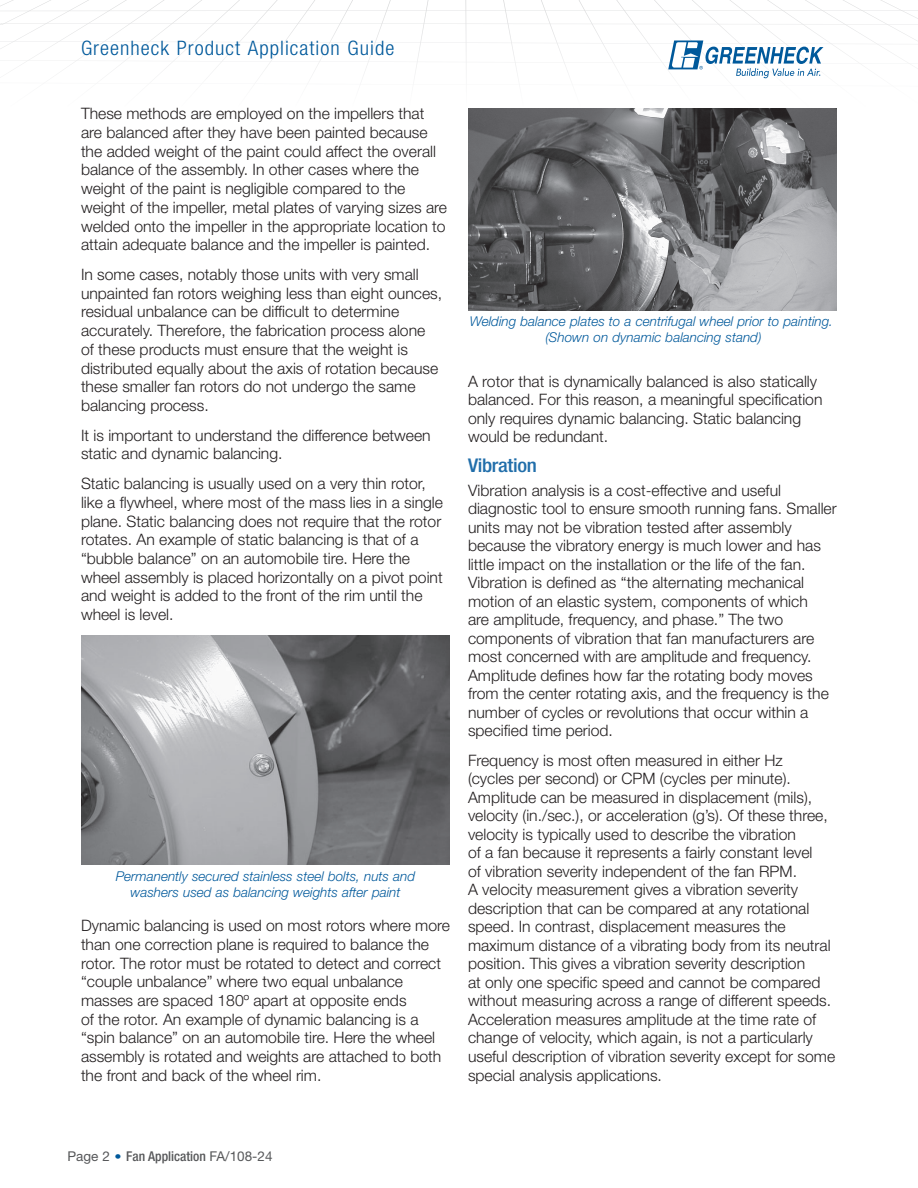
<style>
.page{position:relative;width:918px;height:1188px;background:#fff}
.page>*{position:absolute;margin:0;border:0;box-sizing:border-box;transform-origin:0 0}
.t1{font:300 condensed 19.95px "Helvetica Neue LT Std";letter-spacing:.05em;color:#00599b;scale:1.05 1}
.t2{font:500 condensed 18.9px "Helvetica Neue LT Std";letter-spacing:-.015em;color:#216eaa;scale:1.11 1}
.t3{font:300 15.75px/18.5px "Helvetica Neue LT Std";color:#231f20}
.t4{font:italic 300 13.5px/16.2px "Helvetica Neue LT Std";color:#00599b;text-align:center}
.t5{font:13.5px "Helvetica Neue LT Std";color:#57585a}
.s1{font-weight:300;font-size:12.9px;color:#00599b}
.s2{font-weight:500;font-stretch:condensed}
</style>
<div class="page">
<img style="left:81px;top:635px;width:369px;height:230px">
<img style="left:468px;top:108px;width:369px;height:202px">
<svg style="left:0;top:0;width:918px;height:79px"></svg>
<p class="t1" style="left:81px;top:37px;width:300px">Greenheck Product Application Guide</p>
<p class="t3" style="left:81px;top:104px;width:368px">These methods are employed on the impellers that are balanced after they have been painted because the added weight of the paint could affect the overall balance of the assembly. In other cases where the weight of the paint is negligible compared to the weight of the impeller, metal plates of varying sizes are welded onto the impeller in the appropriate location to attain adequate balance and the impeller is painted.</p>
<p class="t3" style="left:81px;top:265px;width:363px">In some cases, notably those units with very small unpainted fan rotors weighing less than eight ounces, residual unbalance can be difficult to determine accurately. Therefore, the fabrication process alone<br>of these products must ensure that the weight is distributed equally about the axis of rotation because these smaller fan rotors do not undergo the same balancing process.</p>
<p class="t3" style="left:81px;top:425px;width:351px">It is important to understand the difference between static and dynamic balancing.</p>
<p class="t3" style="left:81px;top:474px;width:364px">Static balancing is usually used on a very thin rotor, like a flywheel, where most of the mass lies in a single plane. Static balancing does not require that the rotor rotates. An example of static balancing is that of a “bubble balance” on an automobile tire. Here the wheel assembly is placed horizontally on a pivot point and weight is added to the front of the rim until the wheel is level.</p>
<p class="t4" style="left:116px;top:868px;width:301px">Permanently secured stainless steel bolts, nuts and washers used as balancing weights after paint</p>
<p class="t3" style="left:81px;top:916px;width:370px">Dynamic balancing is used on most rotors where more than one correction plane is required to balance the rotor. The rotor must be rotated to detect and correct “couple unbalance” where two equal unbalance masses are spaced 180o apart at opposite ends<br>of the rotor. An example of dynamic balancing is a “spin balance” on an automobile tire. Here the wheel assembly is rotated and weights are attached to both the front and back of the wheel rim.</p>
<p class="t4" style="left:470px;top:313px;width:365px">Welding balance plates to a centrifugal wheel prior to painting. (Shown on dynamic balancing stand)</p>
<p class="t3" style="left:468px;top:372px;width:356px">A rotor that is dynamically balanced is also statically balanced. For this reason, a meaningful specification only requires dynamic balancing. Static balancing would be redundant.</p>
<p class="t2" style="left:468px;top:454px;width:64px">Vibration</p>
<p class="t3" style="left:468px;top:480px;width:370px">Vibration analysis is a cost-effective and useful diagnostic tool to ensure smooth running fans. Smaller units may not be vibration tested after assembly because the vibratory energy is much lower and has little impact on the installation or the life of the fan.<br>Vibration is defined as “the alternating mechanical motion of an elastic system, components of which<br>are amplitude, frequency, and phase.” The two components of vibration that fan manufacturers are most concerned with are amplitude and frequency.<br>Amplitude defines how far the rotating body moves from the center rotating axis, and the frequency is the number of cycles or revolutions that occur within a specified time period.</p>
<p class="t3" style="left:468px;top:751px;width:369px">Frequency is most often measured in either Hz<br>(cycles per second) or CPM (cycles per minute).<br>Amplitude can be measured in displacement (mils), velocity (in./sec.), or acceleration (g’s). Of these three, velocity is typically used to describe the vibration<br>of a fan because it represents a fairly constant level<br>of vibration severity independent of the fan RPM.<br>A velocity measurement gives a vibration severity description that can be compared at any rotational speed. In contrast, displacement measures the maximum distance of a vibrating body from its neutral position. This gives a vibration severity description<br>at only one specific speed and cannot be compared without measuring across a range of different speeds.<br>Acceleration measures amplitude at the time rate of change of velocity, which again, is not a particularly useful description of vibration severity except for some special analysis applications.</p>
<p class="t5" style="left:68px;top:1148px;width:207px">Page 2 <span class="s1">•</span> <span class="s2">Fan Application</span> FA/108-24</p>
</div>
